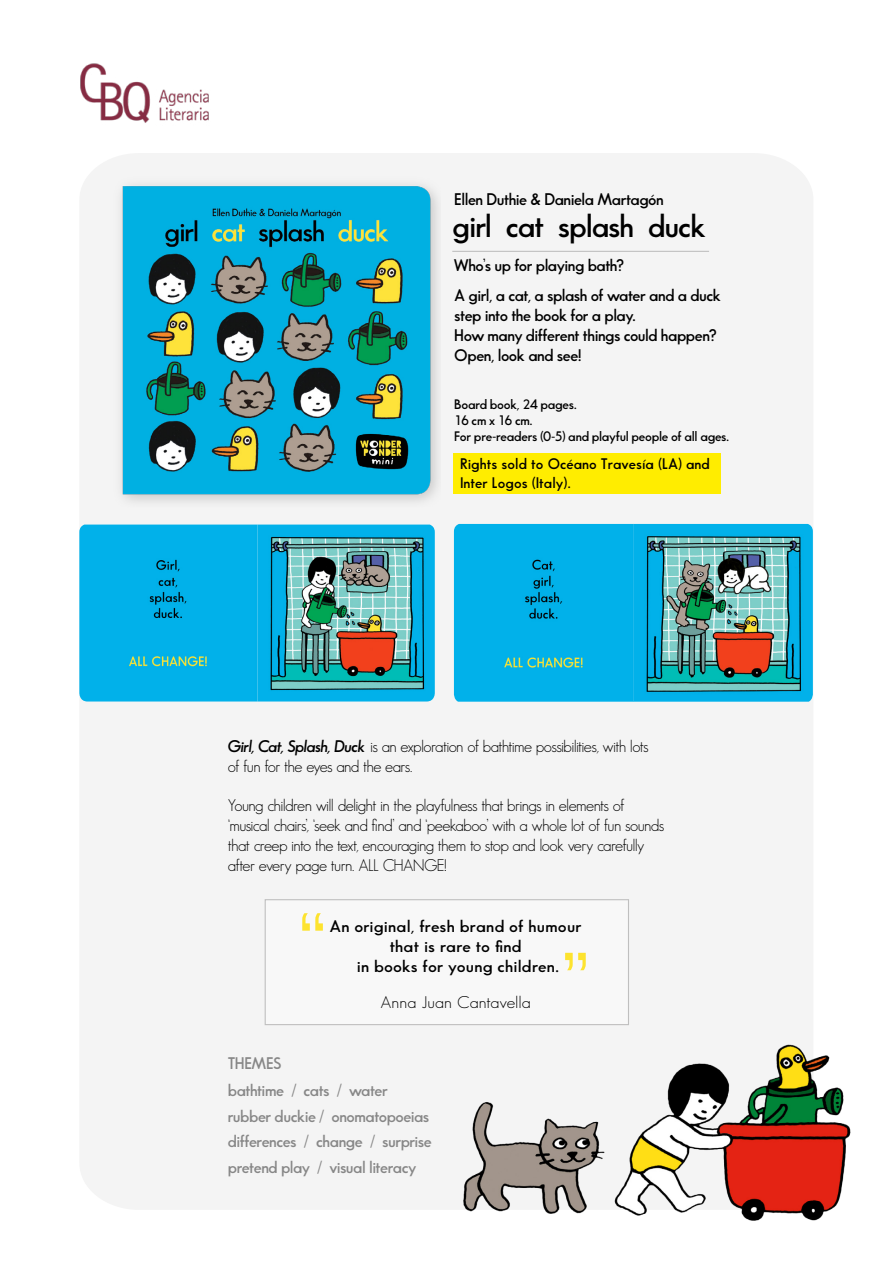
<style>
.page{position:relative;width:893px;height:1263px;background:#fff}
.page>*{position:absolute;margin:0;border:0;box-sizing:border-box;transform-origin:0 0}
.t1{font:600 31.5px "Sans Serif FLF";letter-spacing:-.035em;color:#000}
.t2{font:16.5px/19.8px "Sans Serif FLF";letter-spacing:-.04em;color:#000}
.t3{font:600 16.5px/19.8px "Sans Serif FLF";letter-spacing:-.03em;color:#000}
.t4{font:600 16.5px/25.5px "Sans Serif FLF";letter-spacing:-.03em;color:#878787}
.t5{font:600 16.5px/19.8px "Sans Serif FLF";letter-spacing:.01em;color:#000;text-align:center;scale:1.06 1}
.t6{font:16.5px "Sans Serif FLF";color:#000;scale:1.06 1}
.t7{font:600 15px/18.9px "Sans Serif FLF";color:#000}
.t8{font:600 13.5px/16.2px "Sans Serif FLF";letter-spacing:-.025em;color:#000}
.s1{font-weight:600;font-style:italic}
</style>
<div class="page">
<div style="left:80px;top:153px;width:733px;height:1056px;background:#f4f4f4"></div>
<img style="left:461px;top:1044px;width:389px;height:177px">
<img style="left:80px;top:63px;width:129px;height:60px">
<div style="left:265px;top:899px;width:364px;height:126px;background:#f8f8f8"></div>
<svg style="left:302px;top:913px;width:21px;height:18px"></svg>
<svg style="left:565px;top:953px;width:21px;height:17px"></svg>
<img style="left:112px;top:173px;width:328px;height:334px">
<hr style="left:452px;top:251px;width:257px;height:1px;background:#706f6f">
<img style="left:79px;top:525px;width:356px;height:176px">
<img style="left:454px;top:524px;width:359px;height:178px">
<div style="left:454px;top:452px;width:267px;height:41px;background:#ffed00"></div>
<p class="t3" style="left:454px;top:189px;width:211px">Ellen Duthie &amp; Daniela Martagón</p>
<h1 class="t1" style="left:452px;top:208px;width:255px">girl cat splash duck</h1>
<p class="t3" style="left:454px;top:255px;width:172px">Who’s up for playing bath?</p>
<p class="t3" style="left:454px;top:285px;width:268px">A girl, a cat, a splash of water and a duck step into the book for a play.<br>How many different things could happen?<br>Open, look and see!</p>
<p class="t8" style="left:454px;top:396px;width:277px">Board book, 24 pages.<br>16 cm x 16 cm.<br>For pre-readers (0-5) and playful people of all ages.</p>
<p class="t7" style="left:460px;top:454px;width:251px">Rights sold to Océano Travesía (LA) and<br>Inter Logos (Italy).</p>
<p class="t2" style="left:228px;top:736px;width:422px"><span class="s1">Girl, Cat, Splash, Duck</span> is an exploration of bathtime possibilities, with lots of fun for the eyes and the ears.</p>
<p class="t2" style="left:228px;top:795px;width:438px">Young children will delight in the playfulness that brings in elements of ‘musical chairs’, ‘seek and find’ and ‘peekaboo’ with a whole lot of fun sounds that creep into the text, encouraging them to stop and look very carefully after every page turn. ALL CHANGE!</p>
<p class="t5" style="left:330px;top:916px;width:239px">An original, fresh brand of humour that is rare to find<br>in books for young children.</p>
<p class="t6" style="left:381px;top:993px;width:143px">Anna Juan Cantavella</p>
<p class="t4" style="left:228px;top:1049px;width:162px;line-height:27.5px">THEMES<br>bathtime / cats / water</p>
<p class="t4" style="left:228px;top:1103px;width:205px">rubber duckie / onomatopoeias differences / change / surprise pretend play / visual literacy</p>
</div>
